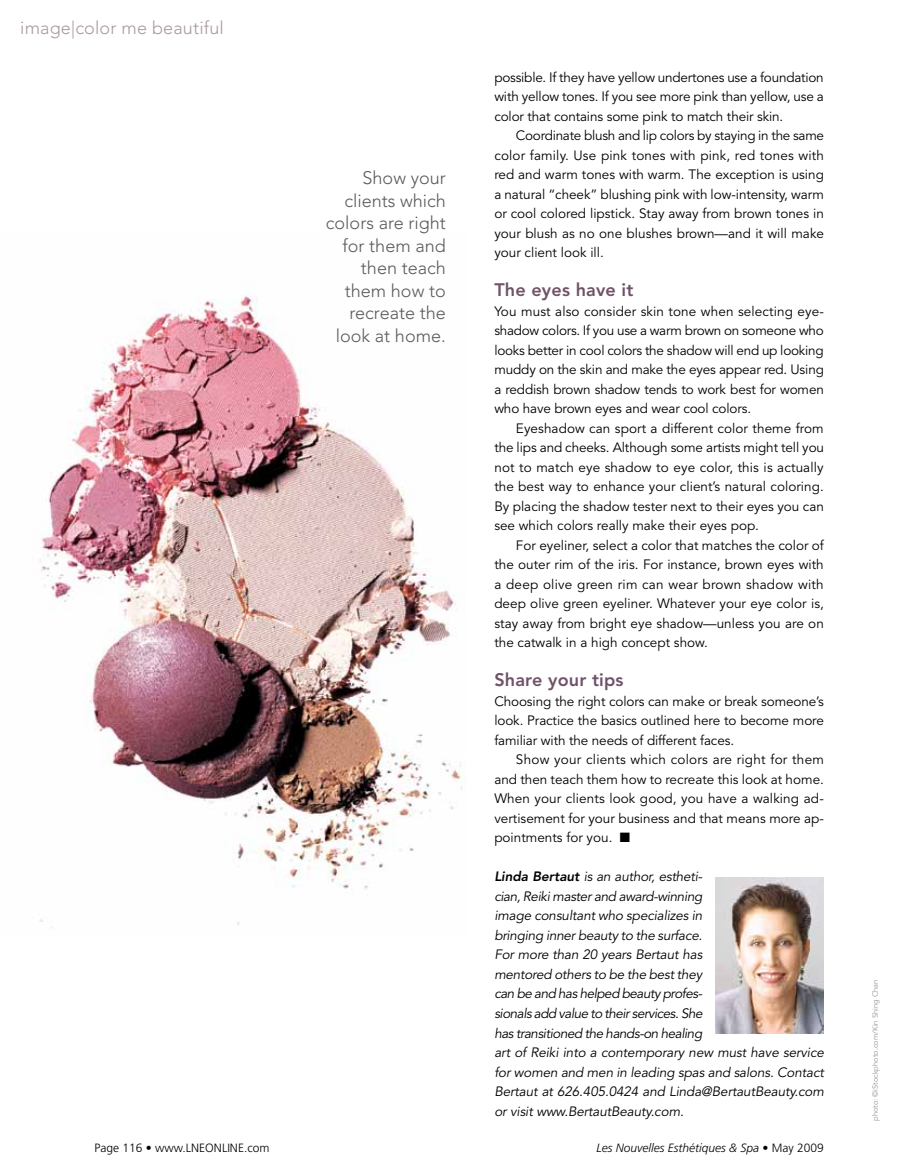
<style>
.page{position:relative;width:905px;height:1175px;background:#fff}
.page>*{position:absolute;margin:0;border:0;box-sizing:border-box;transform-origin:0 0}
.t1{font:300 18px/22.5px "Avenir";color:#58595b;text-align:right}
.t2{font:800 18px "Avenir";letter-spacing:.01em;color:#715268}
.t3{font:300 18px "Avenir";letter-spacing:.01em;color:#aa96a2}
.t4{font:13.5px/19.5px "Avenir";color:#000;text-align:justify}
.t5{font:italic 13.5px/19.5px "Avenir";letter-spacing:-.01em;color:#000}
.t6{font:italic 300 12px "Frutiger";color:#000}
.t7{font:300 12px "Frutiger";color:#000}
.t8{font:7.5px "Avenir";color:#939598}
.s1{font-weight:800}
.s2{font-style:normal}
</style>
<div class="page">
<img style="left:39px;top:294px;width:424px;height:631px">
<img style="left:716px;top:877px;width:108px;height:156px">
<h1 class="t3" style="left:20px;top:17px;width:205px">image|color me beautiful</h1>
<h1 class="t1" style="left:326px;top:167px;width:121px">Show your clients which colors are right for them and then teach them how to recreate the look at home.</h1>
<p class="t4" style="left:494px;top:68px;width:331px">possible. If they have yellow undertones use a foundation with yellow tones. If you see more pink than yellow, use a color that contains some pink to match their skin.</p>
<p class="t4" style="left:494px;top:126px;width:331px;text-indent:22px">Coordinate blush and lip colors by staying in the same color family. Use pink tones with pink, red tones with red and warm tones with warm. The exception is using a natural “cheek” blushing pink with low-intensity, warm or cool colored lipstick. Stay away from brown tones in your blush as no one blushes brown—and it will make your client look ill.</p>
<h1 class="t2" style="left:494px;top:279px;width:141px">The eyes have it</h1>
<p class="t4" style="left:494px;top:302px;width:331px">You must also consider skin tone when selecting eye&shy;shadow colors. If you use a warm brown on someone who looks better in cool colors the shadow will end up looking muddy on the skin and make the eyes appear red. Using a reddish brown shadow tends to work best for women who have brown eyes and wear cool colors.</p>
<p class="t4" style="left:494px;top:419px;width:331px;text-indent:22px">Eyeshadow can sport a different color theme from the lips and cheeks. Although some artists might tell you not to match eye shadow to eye color, this is actually the best way to enhance your client’s natural coloring.<br>By placing the shadow tester next to their eyes you can see which colors really make their eyes pop.</p>
<p class="t4" style="left:494px;top:536px;width:331px;text-indent:22px">For eyeliner, select a color that matches the color of the outer rim of the iris. For instance, brown eyes with a deep olive green rim can wear brown shadow with deep olive green eyeliner. Whatever your eye color is, stay away from bright eye shadow—unless you are on the catwalk in a high concept show.</p>
<h1 class="t2" style="left:494px;top:669px;width:131px">Share your tips</h1>
<p class="t4" style="left:494px;top:692px;width:331px">Choosing the right colors can make or break someone’s look. Practice the basics outlined here to become more familiar with the needs of different faces.</p>
<p class="t4" style="left:494px;top:750px;width:331px;text-indent:22px">Show your clients which colors are right for them and then teach them how to recreate this look at home.<br>When your clients look good, you have a walking ad&shy;vertisement for your business and that means more ap&shy;pointments for you. ■</p>
<p class="t5" style="left:494px;top:867px;width:331px"><span class="s1">Linda Bertaut</span> is an author, estheti-<br>cian, Reiki master and award-winning<br>image consultant who specializes in<br>bringing inner beauty to the surface.<br>For more than 20 years Bertaut has<br>mentored others to be the best they<br>can be and has helped beauty profes-<br>sionals add value to their services. She<br>has transitioned the hands-on healing<br>art of Reiki into a contemporary new must have service for women and men in leading spas and salons. Contact Bertaut at 626.405.0424 and Linda@BertautBeauty.com or visit www.BertautBeauty.com.</p>
<p class="t7" style="left:94px;top:1141px;width:176px">Page 116 • www.lneonline.com</p>
<p class="t6" style="left:596px;top:1141px;width:229px">Les Nouvelles Esthétiques &amp; Spa <span class="s2">• May 2009</span></p>
<p class="t8" style="left:870px;top:1120px;width:143px;rotate:-90deg">photo: ©iStockphoto.com/Kin Shing Chan</p>
</div>
